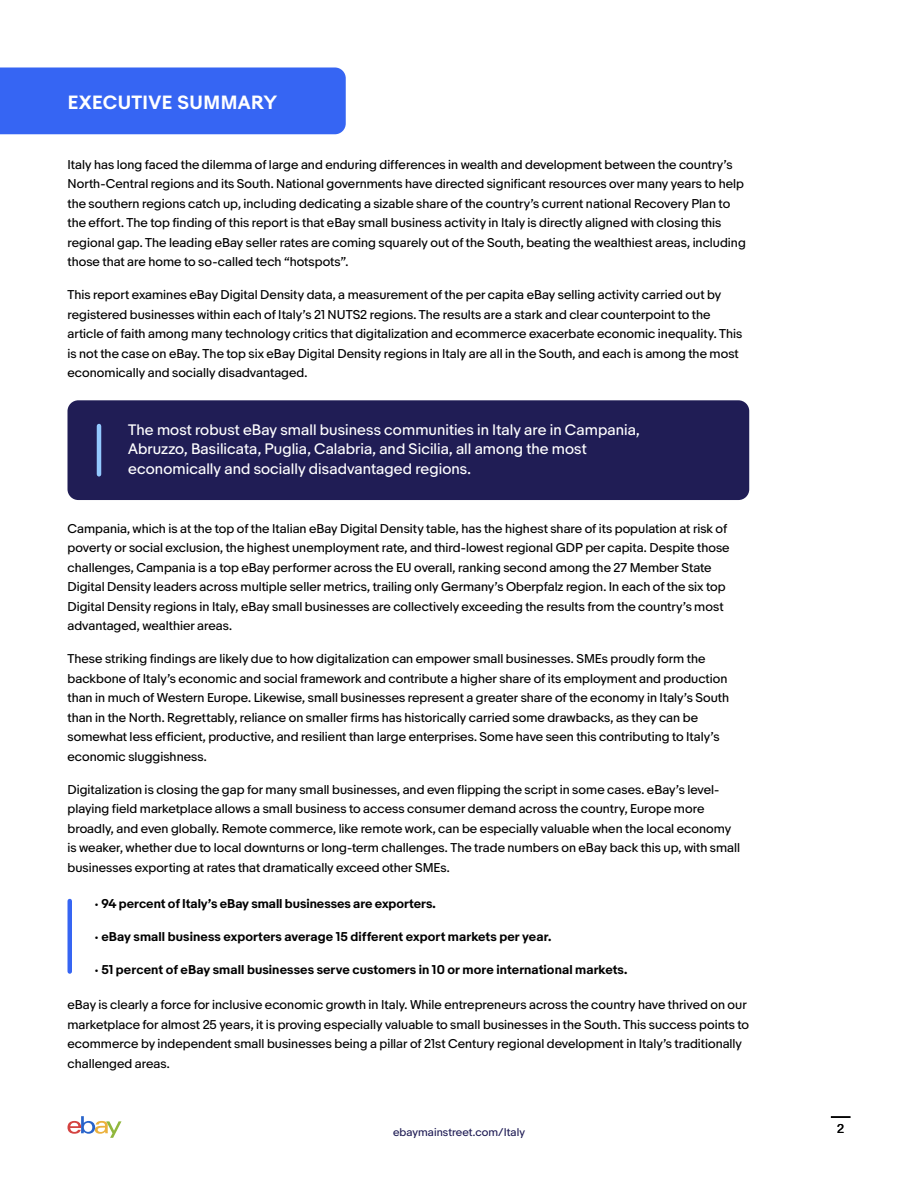
<style>
.page{position:relative;width:918px;height:1188px;background:#fff}
.page>*{position:absolute;margin:0;border:0;box-sizing:border-box;transform-origin:0 0}
.t1{font:700 18px "Market Sans";letter-spacing:.025em;color:#fff}
.t2{font:14.25px/19.5px "Market Sans";letter-spacing:.005em;color:#fff}
.t3{font:12px/19.5px "Market Sans";color:#000}
.t4{font:700 12px "Market Sans";letter-spacing:.005em;color:#000}
.t5{font:10.5px "Market Sans";letter-spacing:.005em;color:#201d55}
.s1{font-weight:400}
</style>
<div class="page">
<svg style="left:68px;top:1116px;width:54px;height:22px"></svg>
<svg style="left:831px;top:1116px;width:19px;height:2px"></svg>
<div style="left:0;top:68px;width:346px;height:66px;background:#3665f3"></div>
<hr style="left:68px;top:901px;width:4px;height:71px;background:#3665f3">
<div style="left:68px;top:400px;width:681px;height:100px;background:#201d55;border-radius:11px"></div>
<hr style="left:97px;top:426px;width:4px;height:48px;background:#93c9ff">
<h1 class="t1" style="left:68px;top:91px;width:211px">EXECUTIVE SUMMARY</h1>
<p class="t3" style="left:68px;top:155px;width:680px">Italy has long faced the dilemma of large and enduring differences in wealth and development between the country’s North-Central regions and its South. National governments have directed significant resources over many years to help the southern regions catch up, including dedicating a sizable share of the country’s current national Recovery Plan to the effort. The top finding of this report is that eBay small business activity in Italy is directly aligned with closing this regional gap. The leading eBay seller rates are coming squarely out of the South, beating the wealthiest areas, including those that are home to so-called tech “hotspots”.</p>
<p class="t3" style="left:68px;top:285px;width:676px">This report examines eBay Digital Density data, a measurement of the per capita eBay selling activity carried out by registered businesses within each of Italy’s 21 NUTS2 regions. The results are a stark and clear counterpoint to the article of faith among many technology critics that digitalization and ecommerce exacerbate economic inequality. This is not the case on eBay. The top six eBay Digital Density regions in Italy are all in the South, and each is among the most economically and socially disadvantaged.</p>
<p class="t2" style="left:128px;top:420px;width:513px">The most robust eBay small business communities in Italy are in Campania,<br>Abruzzo, Basilicata, Puglia, Calabria, and Sicilia, all among the most economically and socially disadvantaged regions.</p>
<p class="t3" style="left:68px;top:519px;width:664px">Campania, which is at the top of the Italian eBay Digital Density table, has the highest share of its population at risk of poverty or social exclusion, the highest unemployment rate, and third-lowest regional GDP per capita. Despite those challenges, Campania is a top eBay performer across the EU overall, ranking second among the 27 Member State Digital Density leaders across multiple seller metrics, trailing only Germany’s Oberpfalz region. In each of the six top Digital Density regions in Italy, eBay small businesses are collectively exceeding the results from the country’s most advantaged, wealthier areas.</p>
<p class="t3" style="left:68px;top:649px;width:663px">These striking findings are likely due to how digitalization can empower small businesses. SMEs proudly form the backbone of Italy’s economic and social framework and contribute a higher share of its employment and production than in much of Western Europe. Likewise, small businesses represent a greater share of the economy in Italy’s South than in the North. Regrettably, reliance on smaller firms has historically carried some drawbacks, as they can be somewhat less efficient, productive, and resilient than large enterprises. Some have seen this contributing to Italy’s economic sluggishness.</p>
<p class="t3" style="left:68px;top:780px;width:674px">Digitalization is closing the gap for many small businesses, and even flipping the script in some cases. eBay’s level&shy;playing field marketplace allows a small business to access consumer demand across the country, Europe more broadly, and even globally. Remote commerce, like remote work, can be especially valuable when the local economy is weaker, whether due to local downturns or long-term challenges. The trade numbers on eBay back this up, with small businesses exporting at rates that dramatically exceed other SMEs.</p>
<p class="t4" style="left:94px;top:897px;width:343px"><span class="s1">•</span> 94 percent of Italy’s eBay small businesses are exporters.</p>
<p class="t4" style="left:94px;top:930px;width:458px"><span class="s1">•</span> eBay small business exporters average 15 different export markets per year.</p>
<p class="t4" style="left:94px;top:963px;width:535px"><span class="s1">•</span> 51 percent of eBay small businesses serve customers in 10 or more international markets.</p>
<p class="t3" style="left:68px;top:995px;width:683px">eBay is clearly a force for inclusive economic growth in Italy. While entrepreneurs across the country have thrived on our marketplace for almost 25 years, it is proving especially valuable to small businesses in the South. This success points to ecommerce by independent small businesses being a pillar of 21st Century regional development in Italy’s traditionally challenged areas.</p>
<p class="t5" style="left:393px;top:1126px;width:133px">ebaymainstreet.com/Italy</p>
<p class="t3" style="left:837px;top:1119px;width:9px">2</p>
</div>
